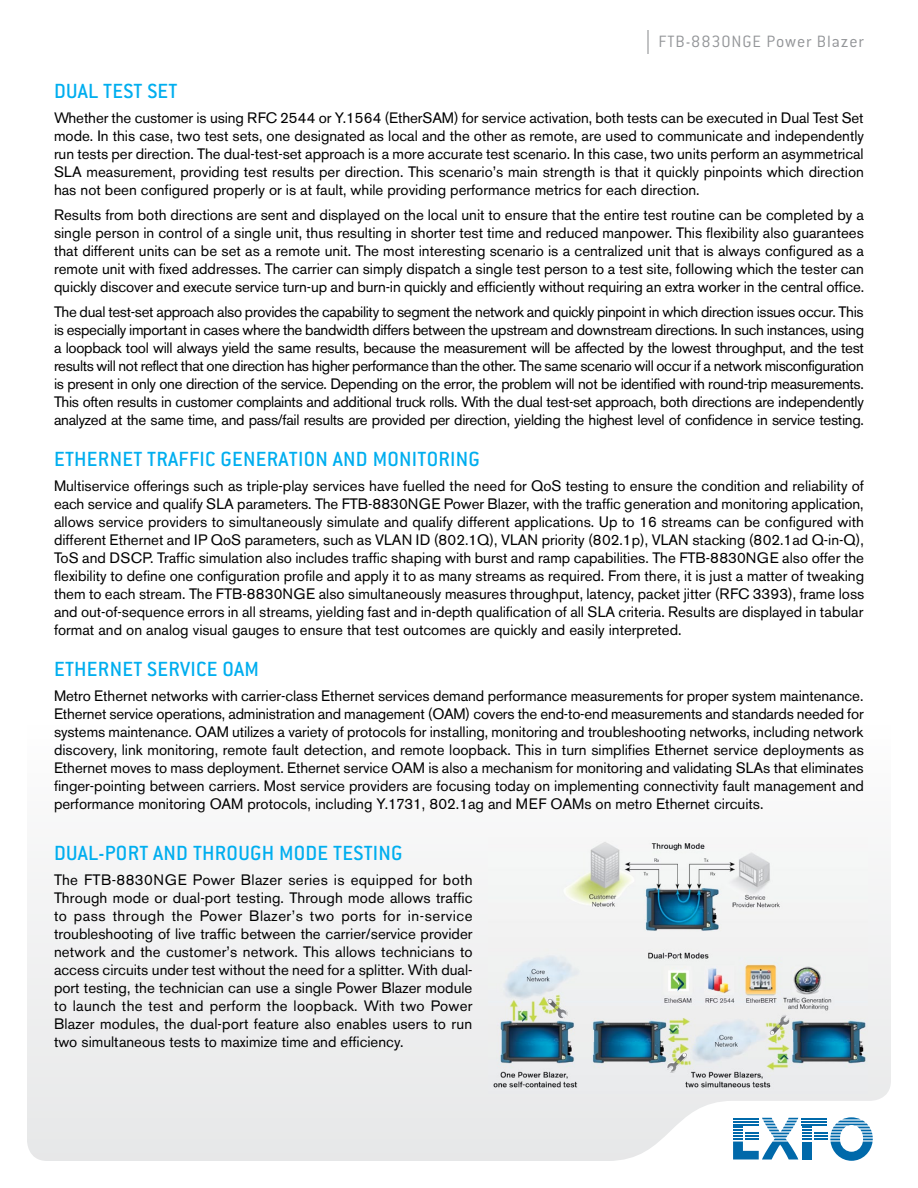
<style>
.page{position:relative;width:918px;height:1188px;background:#fff}
.page>*{position:absolute;margin:0;border:0;box-sizing:border-box;transform-origin:0 0}
.t1{font:500 22.5px "Conduit ITC";letter-spacing:.01em;color:#00aeef}
.t2{font:300 18px "Conduit ITC";letter-spacing:.05em;color:#939598}
.t3{font:15px/18px "Akzidenz Grotesk BE";color:#000;text-align:justify}
</style>
<div class="page">
<hr style="left:647px;top:30px;width:2px;height:24px;background:#939598">
<div style="left:27px;top:867px;width:864px;height:294px;background:#edeeee"></div>
<svg style="left:733px;top:1117px;width:140px;height:44px"></svg>
<img style="left:489px;top:840px;width:379px;height:254px">
<p class="t2" style="left:658px;top:31px;width:207px">FTB-8830NGE Power Blazer</p>
<h1 class="t1" style="left:54px;top:78px;width:125px">DUAL TEST SET</h1>
<p class="t3" style="left:54px;top:109px;width:812px">Whether the customer is using RFC 2544 or Y.1564 (EtherSAM) for service activation, both tests can be executed in Dual Test Set mode. In this case, two test sets, one designated as local and the other as remote, are used to communicate and independently run tests per direction. The dual-test-set approach is a more accurate test scenario. In this case, two units perform an asymmetrical SLA measurement, providing test results per direction. This scenario’s main strength is that it quickly pinpoints which direction has not been configured properly or is at fault, while providing performance metrics for each direction.</p>
<p class="t3" style="left:54px;top:206px;width:812px">Results from both directions are sent and displayed on the local unit to ensure that the entire test routine can be completed by a single person in control of a single unit, thus resulting in shorter test time and reduced manpower. This flexibility also guarantees that different units can be set as a remote unit. The most interesting scenario is a centralized unit that is always configured as a remote unit with fixed addresses. The carrier can simply dispatch a single test person to a test site, following which the tester can quickly discover and execute service turn-up and burn-in quickly and efficiently without requiring an extra worker in the central office.</p>
<p class="t3" style="left:54px;top:303px;width:812px">The dual test-set approach also provides the capability to segment the network and quickly pinpoint in which direction issues occur. This is especially important in cases where the bandwidth differs between the upstream and downstream directions. In such instances, using a loopback tool will always yield the same results, because the measurement will be affected by the lowest throughput, and the test results will not reflect that one direction has higher performance than the other. The same scenario will occur if a network misconfiguration is present in only one direction of the service. Depending on the error, the problem will not be identified with round-trip measurements.<br>This often results in customer complaints and additional truck rolls. With the dual test-set approach, both directions are independently analyzed at the same time, and pass/fail results are provided per direction, yielding the highest level of confidence in service testing.</p>
<h1 class="t1" style="left:54px;top:447px;width:427px">ETHERNET TRAFFIC GENERATION AND MONITORING</h1>
<p class="t3" style="left:54px;top:477px;width:812px">Multiservice offerings such as triple-play services have fuelled the need for QoS testing to ensure the condition and reliability of each service and qualify SLA parameters. The FTB-8830NGE Power Blazer, with the traffic generation and monitoring application, allows service providers to simultaneously simulate and qualify different applications. Up to 16 streams can be configured with different Ethernet and IP QoS parameters, such as VLAN ID (802.1Q), VLAN priority (802.1p), VLAN stacking (802.1ad Q-in-Q), ToS and DSCP. Traffic simulation also includes traffic shaping with burst and ramp capabilities. The FTB-8830NGE also offer the flexibility to define one configuration profile and apply it to as many streams as required. From there, it is just a matter of tweaking them to each stream. The FTB-8830NGE also simultaneously measures throughput, latency, packet jitter (RFC 3393), frame loss and out-of-sequence errors in all streams, yielding fast and in-depth qualification of all SLA criteria. Results are displayed in tabular format and on analog visual gauges to ensure that test outcomes are quickly and easily interpreted.</p>
<h1 class="t1" style="left:54px;top:657px;width:207px">ETHERNET SERVICE OAM</h1>
<p class="t3" style="left:54px;top:687px;width:812px">Metro Ethernet networks with carrier-class Ethernet services demand performance measurements for proper system maintenance.<br>Ethernet service operations, administration and management (OAM) covers the end-to-end measurements and standards needed for systems maintenance. OAM utilizes a variety of protocols for installing, monitoring and troubleshooting networks, including network discovery, link monitoring, remote fault detection, and remote loopback. This in turn simplifies Ethernet service deployments as Ethernet moves to mass deployment. Ethernet service OAM is also a mechanism for monitoring and validating SLAs that eliminates finger-pointing between carriers. Most service providers are focusing today on implementing connectivity fault management and performance monitoring OAM protocols, including Y.1731, 802.1ag and MEF OAMs on metro Ethernet circuits.</p>
<h1 class="t1" style="left:54px;top:841px;width:350px">DUAL-PORT AND THROUGH MODE TESTING</h1>
<p class="t3" style="left:54px;top:871px;width:420px">The FTB-8830NGE Power Blazer series is equipped for both Through mode or dual-port testing. Through mode allows traffic to pass through the Power Blazer’s two ports for in-service troubleshooting of live traffic between the carrier/service provider network and the customer’s network. This allows technicians to access circuits under test without the need for a splitter. With dual&shy;port testing, the technician can use a single Power Blazer module to launch the test and perform the loopback. With two Power Blazer modules, the dual-port feature also enables users to run two simultaneous tests to maximize time and efficiency.</p>
</div>
